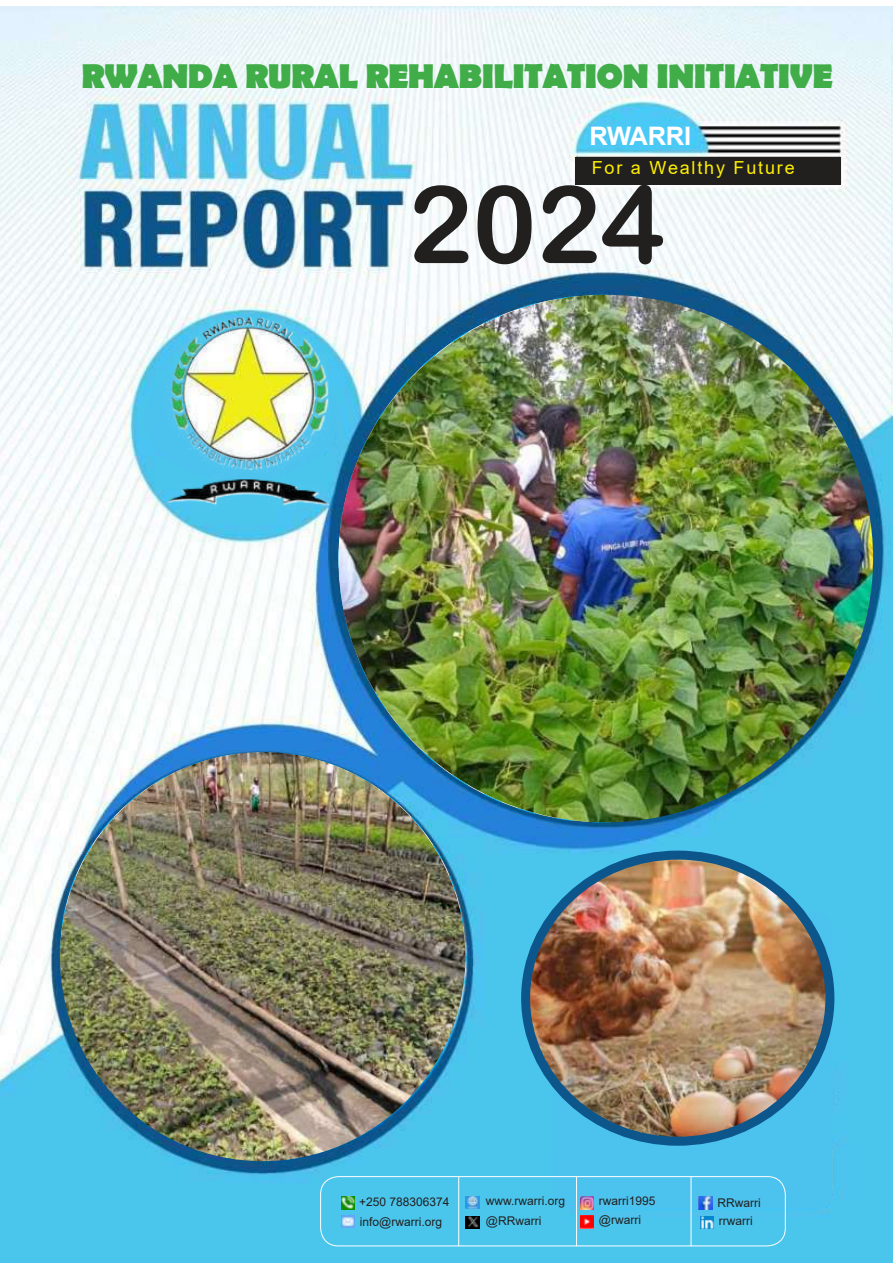
<style>
.page{position:relative;width:893px;height:1263px;background:#fff}
.page>*{position:absolute;margin:0;border:0;box-sizing:border-box;transform-origin:0 0}
.t1{font:108px "Arial Rounded MT Bold";color:#221f1f}
.t2{font:700 34.5px "Berlin Sans FB";letter-spacing:-.02em;color:#40ad48}
.t3{font:700 25.5px "Arial";letter-spacing:-.01em;color:#fff}
.t4{font:18px "Arial";letter-spacing:.1em;color:#fff100}
.t5{font:12px "Arial";color:#221f1f}
</style>
<div class="page">
<img style="left:0;top:7px;width:893px;height:1256px">
<img style="left:839px;top:295px;width:34px;height:527px">
<img style="left:341px;top:1215px;width:14px;height:12px">
<svg style="left:466px;top:1216px;width:13px;height:12px"></svg>
<img style="left:53px;top:60px;width:786px;height:1149px">
<img style="left:580px;top:1196px;width:14px;height:13px">
<img style="left:580px;top:1215px;width:14px;height:13px">
<img style="left:700px;top:1216px;width:14px;height:12px">
<div style="left:320px;top:1176px;width:465px;height:70px;border:1px solid #fff;border-radius:18px"></div>
<hr style="left:458px;top:1176px;width:1px;height:70px;background:#fff">
<hr style="left:576px;top:1176px;width:1px;height:70px;background:#fff">
<hr style="left:691px;top:1176px;width:1px;height:70px;background:#fff">
<h2 class="t2" style="left:82px;top:56px;width:753px">RWANDA RURAL REHABILITATION INITIATIVE</h2>
<h3 class="t3" style="left:589px;top:121px;width:103px">RWARRI</h3>
<h3 class="t4" style="left:592px;top:161px;width:204px">For a Wealthy Future</h3>
<h1 class="t1" style="left:408px;top:163px;width:258px">2024</h1>
<p class="t5" style="left:359px;top:1197px;width:92px">+250 788306374</p>
<p class="t5" style="left:486px;top:1196px;width:81px">www.rwarri.org</p>
<p class="t5" style="left:360px;top:1217px;width:84px">info@rwarri.org</p>
<p class="t5" style="left:486px;top:1216px;width:57px">@RRwarri</p>
<p class="t5" style="left:599px;top:1196px;width:58px">rwarri1995</p>
<p class="t5" style="left:717px;top:1198px;width:45px">RRwarri</p>
<p class="t5" style="left:599px;top:1215px;width:44px">@rwarri</p>
<p class="t5" style="left:719px;top:1216px;width:35px">rrwarri</p>
</div>
